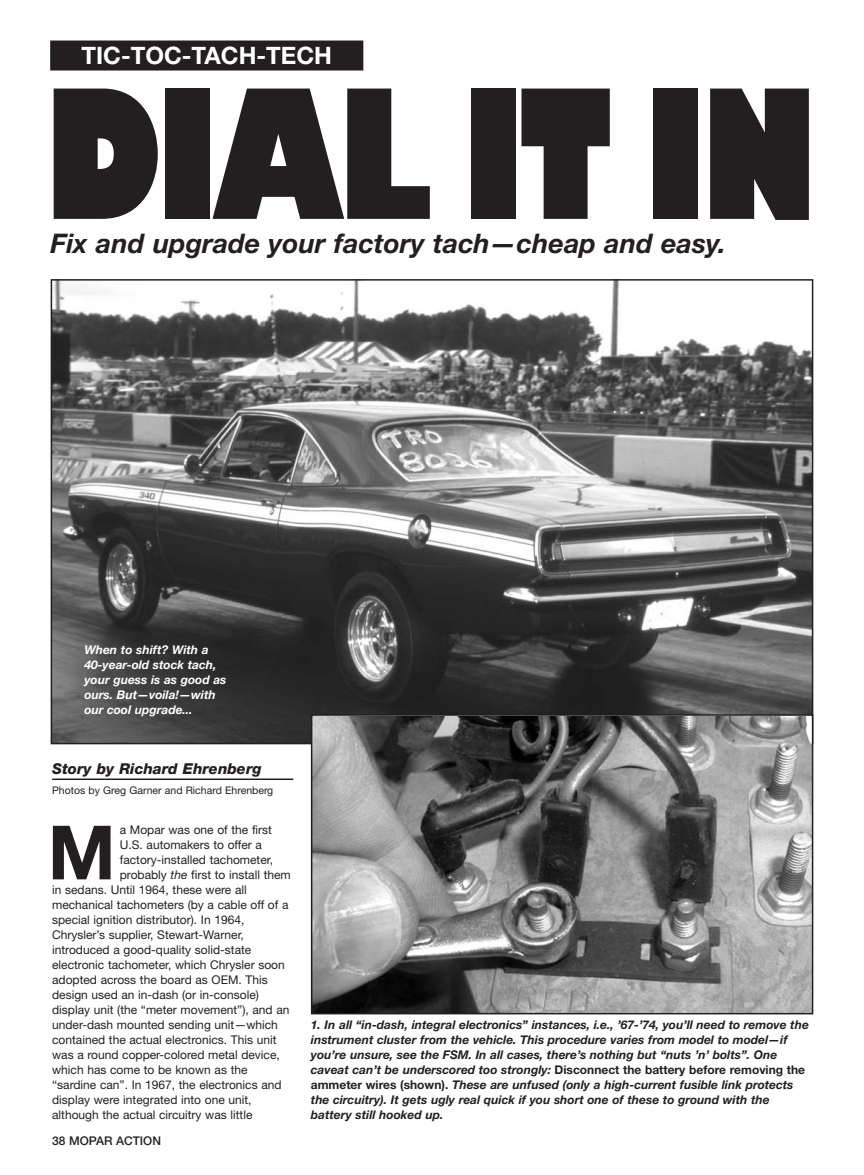
<style>
.page{position:relative;width:864px;height:1175px;background:#fff}
.page>*{position:absolute;margin:0;border:0;box-sizing:border-box;transform-origin:0 0}
.t1{font:700 75px "Helvetica Neue";color:#231f20}
.t2{font:italic 700 27px "Helvetica Neue";color:#231f20}
.t3{font:700 24px "Helvetica Neue";color:#fff}
.t4{font:italic 800 15px "Helvetica Neue";color:#231f20}
.t5{font:12px "Helvetica Neue";color:#231f20}
.t6{font:italic 700 12px/15px "Helvetica Neue";color:#231f20}
.t7{font:italic 700 12px/15px "Helvetica Neue";color:#fff}
.t8{font:500 12px "Helvetica Neue";color:#231f20}
.t9{font:10.5px "Helvetica Neue";color:#231f20}
.s1{font-style:italic}
.s2{font-style:normal}
</style>
<div class="page">
<hr style="left:52px;top:778px;width:241px;height:2px;background:#231f20">
<img style="left:54px;top:282px;width:756px;height:459px">
<div style="left:50px;top:40px;width:313px;height:30px;background:#231f20"></div>
<img style="left:314px;top:717px;width:496px;height:294px">
<div style="left:311px;top:714px;width:502px;height:300px;border:2px solid #231f20"></div>
<svg style="left:54px;top:88px;width:104px;height:131px;background:#423e3f"></svg>
<div style="left:165px;top:88px;width:44px;height:131px;background:#231f20"></div>
<svg style="left:212px;top:88px;width:218px;height:131px"></svg>
<div style="left:472px;top:88px;width:44px;height:131px;background:#231f20"></div>
<svg style="left:522px;top:88px;width:88px;height:131px"></svg>
<div style="left:653px;top:88px;width:44px;height:131px;background:#231f20"></div>
<svg style="left:710px;top:88px;width:99px;height:132px;background:#363233"></svg>
<h3 class="t3" style="left:81px;top:47px;width:252px">TIC-TOC-TACH-TECH</h3>
<h2 class="t2" style="left:51px;top:234px;width:677px">Fix and upgrade your factory tach—cheap and easy.</h2>
<p class="t7" style="left:84px;top:643px;width:144px">When to shift? With a<br>40-year-old stock tach, your guess is as good as ours. But—voila!—with our cool upgrade...</p>
<p class="t4" style="left:52px;top:763px;width:211px">Story by Richard Ehrenberg</p>
<p class="t9" style="left:52px;top:786px;width:223px">Photos by Greg Garner and Richard Ehrenberg</p>
<h1 class="t1" style="left:48px;top:825px;width:70px">M</h1>
<p class="t5" style="left:120px;top:825px;width:154px">a Mopar was one of the first</p>
<p class="t5" style="left:120px;top:840px;width:144px">U.S. automakers to offer a</p>
<p class="t5" style="left:120px;top:855px;width:155px">factory-installed tachometer,</p>
<p class="t5" style="left:120px;top:870px;width:173px">probably <span class="s1">the</span> first to install them</p>
<p class="t5" style="left:52px;top:885px;width:196px">in sedans. Until 1964, these were all</p>
<p class="t5" style="left:52px;top:900px;width:238px">mechanical tachometers (by a cable off of a</p>
<p class="t5" style="left:52px;top:915px;width:194px">special ignition distributor). In 1964,</p>
<p class="t5" style="left:52px;top:930px;width:193px">Chrysler’s supplier, Stewart-Warner,</p>
<p class="t5" style="left:52px;top:945px;width:201px">introduced a good-quality solid-state</p>
<p class="t5" style="left:52px;top:960px;width:234px">electronic tachometer, which Chrysler soon</p>
<p class="t5" style="left:52px;top:975px;width:217px">adopted across the board as OEM. This</p>
<p class="t5" style="left:52px;top:990px;width:208px">design used an in-dash (or in-console)</p>
<p class="t5" style="left:52px;top:1005px;width:239px">display unit (the “meter movement”), and an</p>
<p class="t5" style="left:52px;top:1020px;width:227px">under-dash mounted sending unit—which</p>
<p class="t5" style="left:52px;top:1035px;width:226px">contained the actual electronics. This unit</p>
<p class="t5" style="left:52px;top:1050px;width:229px">was a round copper-colored metal device,</p>
<p class="t5" style="left:52px;top:1065px;width:197px">which has come to be known as the</p>
<p class="t5" style="left:52px;top:1080px;width:231px">“sardine can”. In 1967, the electronics and</p>
<p class="t5" style="left:52px;top:1095px;width:201px">display were integrated into one unit,</p>
<p class="t5" style="left:52px;top:1110px;width:202px">although the actual circuitry was little</p>
<p class="t8" style="left:52px;top:1135px;width:110px">38 MOPAR ACTION</p>
<p class="t6" style="left:311px;top:1018px;width:500px">1. In all “in-dash, integral electronics” instances, i.e., ’67-’74, you’ll need to remove the instrument cluster from the vehicle. This procedure varies from model to model—if you’re unsure, see the FSM. In all cases, there’s nothing but “nuts ’n’ bolts”. One caveat can’t be underscored too strongly: <span class="s2">Disconnect the battery before removing the ammeter wires (shown).</span> These are unfused (only a high-current fusible link protects the circuitry). It gets ugly real quick if you short one of these to ground with the battery still hooked up.</p>
</div>
